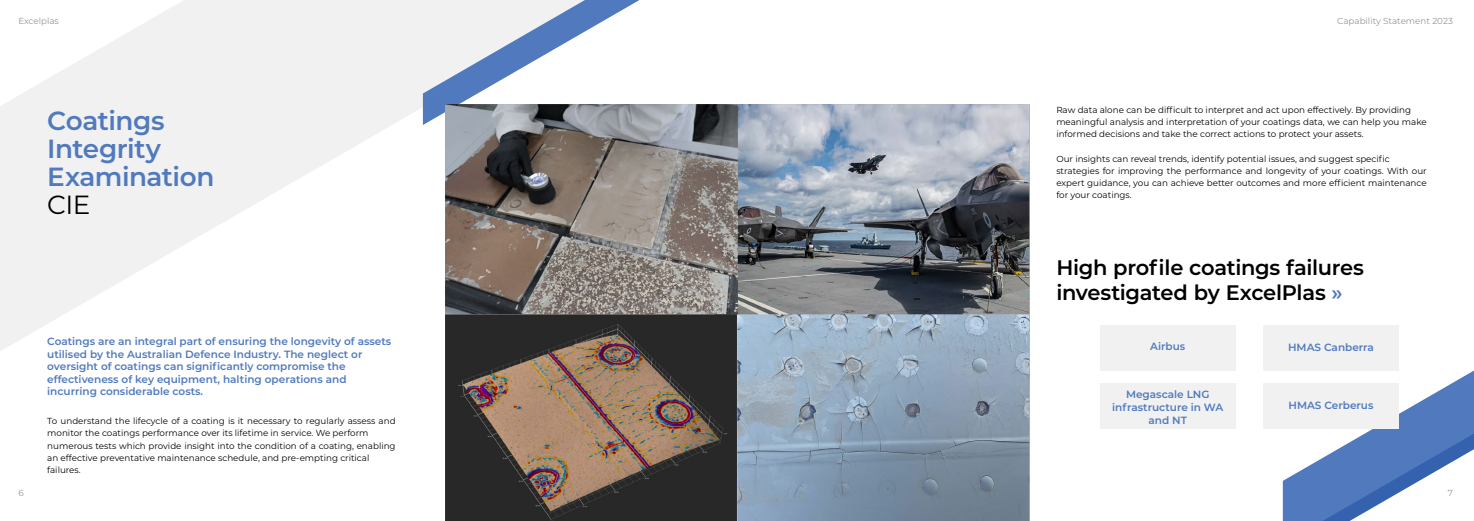
<style>
.page{position:relative;width:1474px;height:521px;background:#fff}
.page>*{position:absolute;margin:0;border:0;box-sizing:border-box;transform-origin:0 0}
.t1{font:600 26.25px/28px "Montserrat";letter-spacing:-.02em;color:#507abd}
.t2{font:26.25px "Montserrat";color:#000}
.t3{font:600 21px/25.2px "Montserrat";letter-spacing:-.015em;color:#000}
.t4{font:600 10.5px/12.6px "Montserrat";color:#507abd}
.t5{font:8.75px/12.2px "Montserrat";color:#000}
.t6{font:8.75px "Montserrat";color:#939598}
.s1{color:#507abd}
</style>
<div class="page">
<svg style="left:0;top:0;width:423px;height:351px;fill:#f1f1f2"></svg>
<svg style="left:1282px;top:370px;width:191px;height:151px"></svg>
<svg style="left:423px;top:0;width:216px;height:125px"></svg>
<img style="left:445px;top:104px;width:584px;height:417px">
<div style="left:1100px;top:325px;width:135px;height:45px;background:#f1f1f2"></div>
<div style="left:1100px;top:384px;width:135px;height:45px;background:#f1f1f2"></div>
<div style="left:1263px;top:325px;width:135px;height:45px;background:#f1f1f2"></div>
<div style="left:1263px;top:384px;width:135px;height:45px;background:#f1f1f2"></div>
<p class="t6" style="left:18px;top:15px;width:42px">Excelplas</p>
<p class="t6" style="left:1337px;top:15px;width:117px">Capability Statement 2023</p>
<h1 class="t1" style="left:47px;top:105px;width:169px">Coatings<br>Integrity<br>Examination</h1>
<h1 class="t2" style="left:47px;top:186px;width:44px">CIE</h1>
<p class="t5" style="left:1056px;top:103px;width:372px">Raw data alone can be difficult to interpret and act upon effectively. By providing meaningful analysis and interpretation of your coatings data, we can help you make informed decisions and take the correct actions to protect your assets.</p>
<p class="t5" style="left:1056px;top:152px;width:372px">Our insights can reveal trends, identify potential issues, and suggest specific strategies for improving the performance and longevity of your coatings. With our expert guidance, you can achieve better outcomes and more efficient maintenance for your coatings.</p>
<h2 class="t3" style="left:1056px;top:254px;width:309px">High profile coatings failures investigated by ExcelPlas <span class="s1">»</span></h2>
<p class="t4" style="left:47px;top:334px;width:345px">Coatings are an integral part of ensuring the longevity of assets utilised by the Australian Defence Industry. The neglect or oversight of coatings can significantly compromise the effectiveness of key equipment, halting operations and incurring considerable costs.</p>
<p class="t4" style="left:1150px;top:340px;width:37px">Airbus</p>
<p class="t4" style="left:1288px;top:340px;width:87px">HMAS Canberra</p>
<p class="t4" style="left:1112px;top:388px;width:113px;text-align:center">Megascale LNG infrastructure in WA and NT</p>
<p class="t4" style="left:1288px;top:398px;width:86px">HMAS Cerberus</p>
<p class="t5" style="left:47px;top:414px;width:350px">To understand the lifecycle of a coating is it necessary to regularly assess and monitor the coatings performance over its lifetime in service. We perform numerous tests which provide insight into the condition of a coating, enabling an effective preventative maintenance schedule, and pre-empting critical failures.</p>
<p class="t6" style="left:18px;top:487px;width:7px">6</p>
<p class="t6" style="left:1447px;top:487px;width:7px">7</p>
</div>
